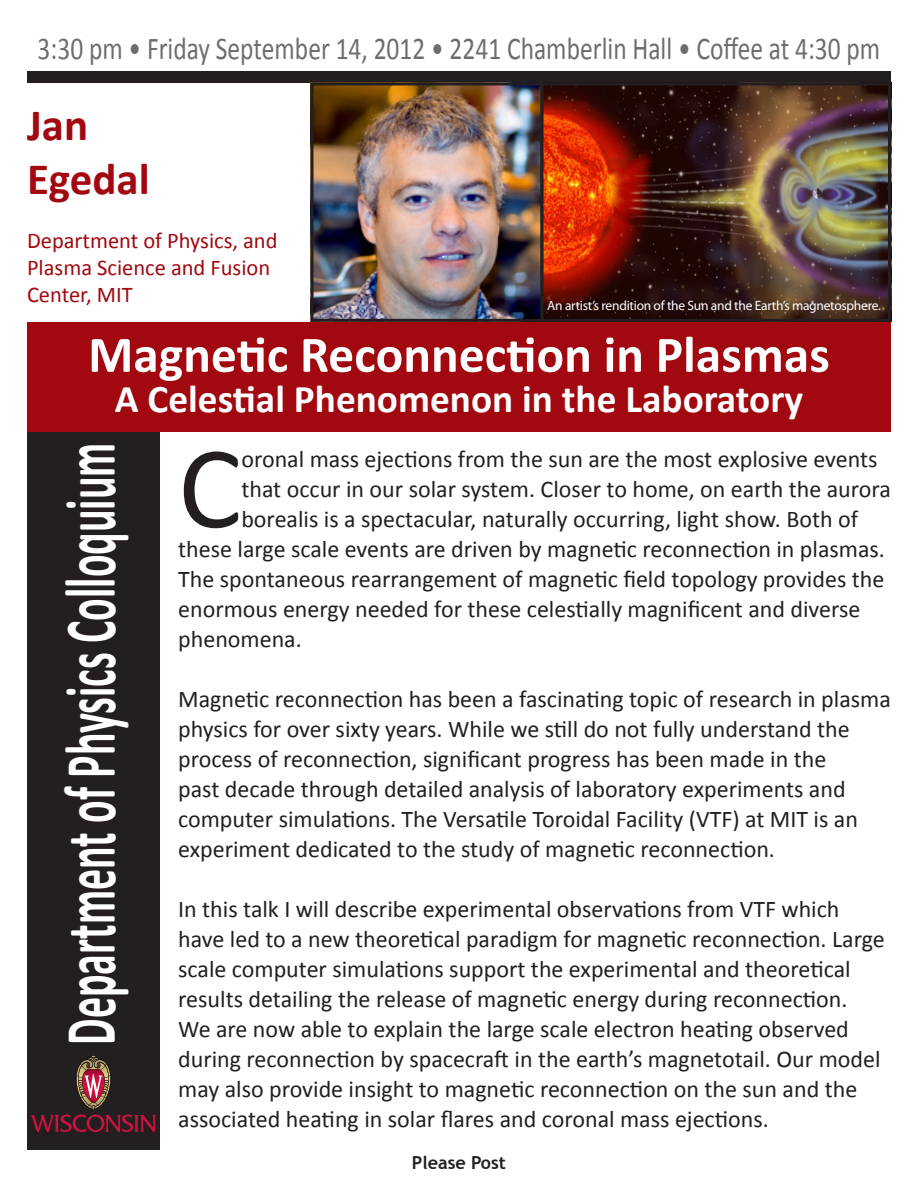
<style>
.page{position:relative;width:918px;height:1188px;background:#fff}
.page>*{position:absolute;margin:0;border:0;box-sizing:border-box;transform-origin:0 0}
.Abstract{font:118.5px "Calibri";color:#231f20}
.t1{font:700 73.5px "Calibri";color:#fff;scale:.57 1}
.t2{font:700 51.6px "Calibri";color:#fff}
.colloquium{font:700 45px/54px "Calibri";color:#a1080f}
.t3{font:700 39.3px "Calibri";color:#fff}
.colloquium-2{font:31.8px "Calibri";color:#6c6d70;scale:.8 1}
.Abstract-2{font:24px/30px "Calibri";color:#231f20}
.colloquium-3{font:22.5px "Calibri";color:#a1080f}
.t4{font:700 18px "Trebuchet MS";color:#231f20}
.t5{font:13.5px "Myriad Pro";letter-spacing:-.02em;color:#fff}
</style>
<div class="page">
<div style="left:27px;top:360px;width:133px;height:790px;background:#231f20"></div>
<div style="left:27px;top:322px;width:864px;height:110px;background:#a1080f"></div>
<svg style="left:31px;top:1055px;width:125px;height:78px"></svg>
<div style="left:27px;top:71px;width:864px;height:11px;background:#231f20"></div>
<img style="left:314px;top:86px;width:226px;height:232px">
<div style="left:310px;top:82px;width:234px;height:240px;border:3px solid #231f20"></div>
<img style="left:545px;top:86px;width:342px;height:232px">
<div style="left:541px;top:82px;width:350px;height:240px;border:3px solid #231f20"></div>
<p class="colloquium-2" style="left:38px;top:28px;width:1055px">3:30 pm • Friday September 14, 2012 • 2241 Chamberlin Hall • Coffee at 4:30 pm</p>
<p class="colloquium" style="left:27px;top:98px;width:124px">Jan<br>Egedal</p>
<p class="colloquium-3" style="left:27px;top:226px;width:252px">Department of Physics, and</p>
<p class="colloquium-3" style="left:27px;top:253px;width:245px">Plasma Science and Fusion</p>
<p class="colloquium-3" style="left:27px;top:280px;width:107px">Center, MIT</p>
<p class="t5" style="left:547px;top:298px;width:335px">An artist’s rendition of the Sun and the Earth’s magnetosphere.</p>
<p class="t2" style="left:88px;top:322px;width:743px">Magnetic Reconnection in Plasmas</p>
<p class="t3" style="left:115px;top:374px;width:690px">A Celestial Phenomenon in the Laboratory</p>
<h2 class="t1" style="left:43px;top:1045px;width:1058px;rotate:-90deg">Department of Physics Colloquium</h2>
<p class="Abstract" style="left:178px;top:413px;width:65px">C</p>
<p class="Abstract-2" style="left:241px;top:444px;width:638px">oronal mass ejections from the sun are the most explosive events</p>
<p class="Abstract-2" style="left:241px;top:474px;width:651px">that occur in our solar system. Closer to home, on earth the aurora</p>
<p class="Abstract-2" style="left:241px;top:504px;width:618px">borealis is a spectacular, naturally occurring, light show. Both of</p>
<p class="Abstract-2" style="left:178px;top:534px;width:708px">these large scale events are driven by magnetic reconnection in plasmas.</p>
<p class="Abstract-2" style="left:178px;top:564px;width:708px">The spontaneous rearrangement of magnetic field topology provides the</p>
<p class="Abstract-2" style="left:178px;top:594px;width:684px">enormous energy needed for these celestially magnificent and diverse</p>
<p class="Abstract-2" style="left:178px;top:624px;width:125px">phenomena.</p>
<p class="Abstract-2" style="left:178px;top:684px;width:714px">Magnetic reconnection has been a fascinating topic of research in plasma physics for over sixty years. While we still do not fully understand the process of reconnection, significant progress has been made in the<br>past decade through detailed analysis of laboratory experiments and computer simulations. The Versatile Toroidal Facility (VTF) at MIT is an experiment dedicated to the study of magnetic reconnection.</p>
<p class="Abstract-2" style="left:178px;top:894px;width:708px">In this talk I will describe experimental observations from VTF which have led to a new theoretical paradigm for magnetic reconnection. Large scale computer simulations support the experimental and theoretical results detailing the release of magnetic energy during reconnection.<br>We are now able to explain the large scale electron heating observed during reconnection by spacecraft in the earth’s magnetotail. Our model may also provide insight to magnetic reconnection on the sun and the associated heating in solar flares and coronal mass ejections.</p>
<p class="t4" style="left:412px;top:1151px;width:96px">Please Post</p>
</div>
